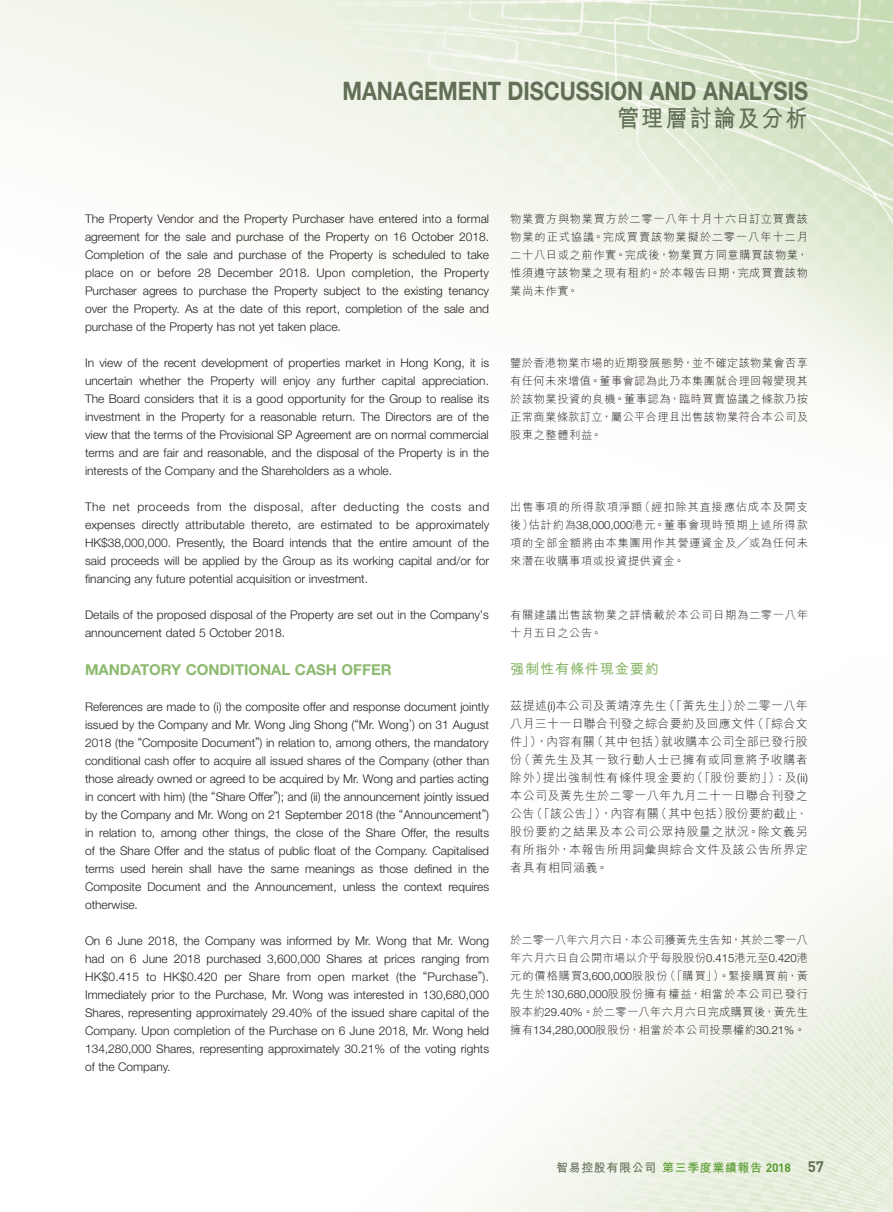
<style>
.page{position:relative;width:893px;height:1212px;background:#fff}
.page>*{position:absolute;margin:0;border:0;box-sizing:border-box;transform-origin:0 0}
.t1{font:700 25.5px "Helvetica Neue LT Std";color:#626f57;scale:.85 1}
.t2{font:700 24px "M Hei HK";letter-spacing:.08em;color:#626f57;scale:.93 1}
.Heading_1{font:700 15px "Helvetica Neue LT Std";color:#8db96f}
.C_Heading_1{font:700 14.25px "M Hei HK";letter-spacing:.05em;color:#8db96f}
.Body_Text{font:300 12px/18px "Helvetica Neue LT Std";color:#231f20;text-align:justify}
.Body_Text-2{font:300 12px/18px "M Hei HK";letter-spacing:.05em;color:#231f20;text-align:justify}
.t3{font:700 12px "M Hei HK";letter-spacing:.05em;color:#626f57}
.C_Body_Text{font:300 11.25px/18px "M Hei HK";letter-spacing:.05em;color:#231f20;text-align:justify}
.s1{font-family:"Helvetica Neue LT Std"}
.s2{color:#589b31}
.s3{font-family:"DIN";color:#589b31}
.s4{font-family:"DIN";font-size:15px}
</style>
<div class="page">
<img style="left:0;top:0;width:893px;height:1212px">
<h1 class="t1" style="left:342px;top:75px;width:549px">MANAGEMENT DISCUSSION AND ANALYSIS</h1>
<h2 class="t2" style="left:617px;top:101px;width:207px">管理層討論及分析</h2>
<p class="Body_Text" style="left:85px;top:210px;width:406px">The Property Vendor and the Property Purchaser have entered into a formal agreement for the sale and purchase of the Property on 16 October 2018.<br>Completion of the sale and purchase of the Property is scheduled to take place on or before 28 December 2018. Upon completion, the Property Purchaser agrees to purchase the Property subject to the existing tenancy over the Property. As at the date of this report, completion of the sale and purchase of the Property has not yet taken place.</p>
<p class="Body_Text" style="left:85px;top:354px;width:406px">In view of the recent development of properties market in Hong Kong, it is uncertain whether the Property will enjoy any further capital appreciation.<br>The Board considers that it is a good opportunity for the Group to realise its investment in the Property for a reasonable return. The Directors are of the view that the terms of the Provisional SP Agreement are on normal commercial terms and are fair and reasonable, and the disposal of the Property is in the interests of the Company and the Shareholders as a whole.</p>
<p class="Body_Text" style="left:85px;top:498px;width:406px">The net proceeds from the disposal, after deducting the costs and expenses directly attributable thereto, are estimated to be approximately HK$38,000,000. Presently, the Board intends that the entire amount of the said proceeds will be applied by the Group as its working capital and/or for financing any future potential acquisition or investment.</p>
<p class="Body_Text" style="left:85px;top:606px;width:405px">Details of the proposed disposal of the Property are set out in the Company’s announcement dated 5 October 2018.</p>
<p class="Heading_1" style="left:85px;top:660px;width:308px">MANDATORY CONDITIONAL CASH OFFER</p>
<p class="Body_Text" style="left:85px;top:697px;width:406px">References are made to (i) the composite offer and response document jointly issued by the Company and Mr. Wong Jing Shong (“Mr. Wong’) on 31 August 2018 (the “Composite Document”) in relation to, among others, the mandatory conditional cash offer to acquire all issued shares of the Company (other than those already owned or agreed to be acquired by Mr. Wong and parties acting in concert with him) (the “Share Offer”); and (ii) the announcement jointly issued by the Company and Mr. Wong on 21 September 2018 (the “Announcement”) in relation to, among other things, the close of the Share Offer, the results of the Share Offer and the status of public float of the Company. Capitalised terms used herein shall have the same meanings as those defined in the Composite Document and the Announcement, unless the context requires otherwise.</p>
<p class="Body_Text" style="left:85px;top:931px;width:406px">On 6 June 2018, the Company was informed by Mr. Wong that Mr. Wong had on 6 June 2018 purchased 3,600,000 Shares at prices ranging from HK$0.415 to HK$0.420 per Share from open market (the “Purchase”).<br>Immediately prior to the Purchase, Mr. Wong was interested in 130,680,000<br>Shares, representing approximately 29.40% of the issued share capital of the Company. Upon completion of the Purchase on 6 June 2018, Mr. Wong held 134,280,000 Shares, representing approximately 30.21% of the voting rights of the Company.</p>
<p class="C_Body_Text" style="left:510px;top:209px;width:299px">物業賣方與物業買方於二零一八年十月十六日訂立買賣該物業的正式協議。完成買賣該物業擬於二零一八年十二月二十八日或之前作實。完成後，物業買方同意購買該物業，惟須遵守該物業之現有租約。於本報告日期，完成買賣該物業尚未作實。</p>
<p class="C_Body_Text" style="left:510px;top:353px;width:299px">鑒於香港物業市場的近期發展態勢，並不確定該物業會否享有任何未來增值。董事會認為此乃本集團就合理回報變現其於該物業投資的良機。董事認為，臨時買賣協議之條款乃按正常商業條款訂立，屬公平合理且出售該物業符合本公司及股東之整體利益。</p>
<p class="C_Body_Text" style="left:510px;top:497px;width:299px">出售事項的所得款項淨額（經扣除其直接應佔成本及開支後）估計約為<span class="s1">38,000,000</span>港元。董事會現時預期上述所得款項的全部金額將由本集團用作其營運資金及╱或為任何未來潛在收購事項或投資提供資金。</p>
<p class="C_Body_Text" style="left:510px;top:605px;width:299px">有關建議出售該物業之詳情載於本公司日期為二零一八年十月五日之公告。</p>
<p class="C_Heading_1" style="left:510px;top:659px;width:150px">强制性有條件現金要約</p>
<p class="Body_Text-2" style="left:510px;top:697px;width:299px">茲提述<span class="s1">(i)</span>本公司及黃靖淳先生（「黃先生」）於二零一八年八月三十一日聯合刊發之綜合要約及回應文件（「綜合文件」），內容有關（其中包括）就收購本公司全部已發行股份（黃先生及其一致行動人士已擁有或同意將予收購者除外）提出強制性有條件現金要約（「股份要約」）；及<span class="s1">(ii)</span>本公司及黃先生於二零一八年九月二十一日聯合刊發之公告（「該公告」），內容有關（其中包括）股份要約截止、股份要約之結果及本公司公眾持股量之狀況。除文義另有所指外，本報告所用詞彙與綜合文件及該公告所界定者具有相同涵義。</p>
<p class="C_Body_Text" style="left:510px;top:931px;width:299px">於二零一八年六月六日，本公司獲黃先生告知，其於二零一八年六月六日自公開市場以介乎每股股份<span class="s1">0.415</span>港元至<span class="s1">0.420</span>港元的價格購買<span class="s1">3,600,000</span>股股份（「購買」）。緊接購買前，黃先生於<span class="s1">130,680,000</span>股股份擁有權益，相當於本公司已發行股本約<span class="s1">29.40%</span>。於二零一八年六月六日完成購買後，黃先生擁有<span class="s1">134,280,000</span>股股份，相當於本公司投票權約<span class="s1">30.21%</span>。</p>
<p class="t3" style="left:556px;top:1159px;width:269px">智易控股有限公司<span class="s2">第三季度業績報告</span> <span class="s3">2018</span> <span class="s4">57</span></p>
</div>
